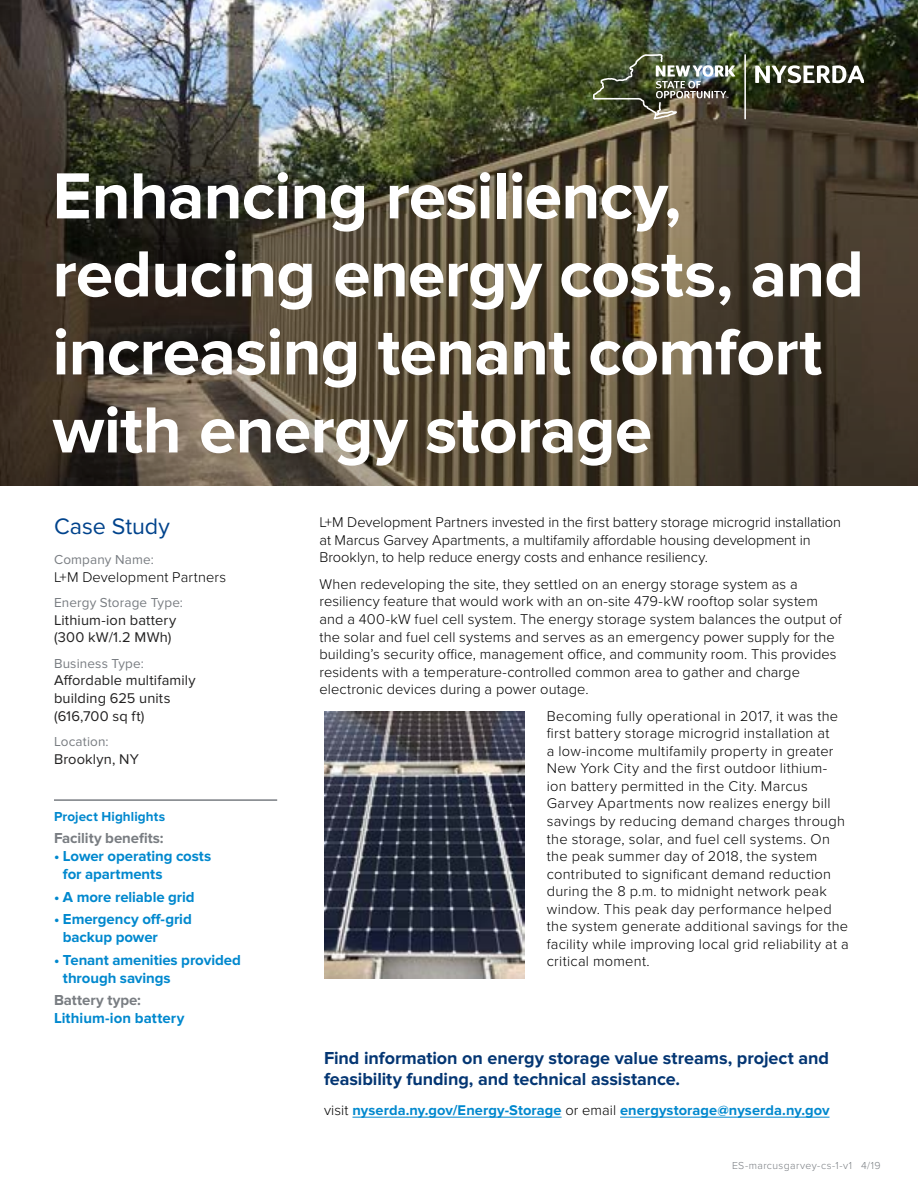
<style>
.page{position:relative;width:918px;height:1188px;background:#fff}
.page>*{position:absolute;margin:0;border:0;box-sizing:border-box;transform-origin:0 0}
.CS_Headline{font:700 67.5px/78px "Proxima Nova";letter-spacing:-.015em;color:#fff}
.t1{font:23.25px "Proxima Nova";color:#00438c}
.CS_Body_Text{font:700 18px/21.6px "Proxima Nova";letter-spacing:-.005em;color:#043673}
.CS_Body_Text-2{font:700 15px/18px "Proxima Nova";letter-spacing:-.005em;color:#0088ce}
.CS_Body_Text-3{font:700 15px "Proxima Nova";letter-spacing:-.005em;color:#797d82}
.CS_Body_Text-4{font:300 14.7px/17.5px "Proxima Nova";letter-spacing:.01em;color:#000}
.CS_sidebar_2{font:14.7px/17.5px "Proxima Nova";letter-spacing:.01em;color:#222121}
.CS_Body_Text-5{font:700 14.7px "Proxima Nova";letter-spacing:.005em;color:#0088ce}
.CS_sidebar_1{font:13.5px "Proxima Nova";letter-spacing:.01em;color:#797d82}
.CS_Sub_2{font:700 13.5px "Proxima Nova";letter-spacing:.005em;color:#0088ce}
.t2{font:300 10.5px "Proxima Nova";letter-spacing:.035em;color:#797d82}
.s1{color:#797d82}
.s2{font-weight:300;color:#000}
</style>
<div class="page">
<img style="left:324px;top:711px;width:200px;height:268px">
<img style="left:0;top:0;width:918px;height:486px">
<svg style="left:755px;top:65px;width:109px;height:18px"></svg>
<hr style="left:744px;top:54px;width:2px;height:65px;background:#fff">
<img style="left:593px;top:54px;width:142px;height:65px">
<hr style="left:352px;top:1117px;width:210px;height:1px;background:#0088ce">
<hr style="left:620px;top:1117px;width:210px;height:1px;background:#0088ce">
<hr style="left:54px;top:799px;width:223px;height:2px;background:#797d82">
<p class="CS_Headline" style="left:52px;top:158px;width:813px">Enhancing resiliency, reducing energy costs, and increasing tenant comfort with energy storage</p>
<p class="t1" style="left:54px;top:513px;width:117px">Case Study</p>
<p class="CS_sidebar_1" style="left:54px;top:552px;width:101px">Company Name:</p>
<p class="CS_Body_Text-4" style="left:54px;top:567px;width:174px">L+M Development Partners</p>
<p class="CS_sidebar_1" style="left:54px;top:595px;width:131px">Energy Storage Type:</p>
<p class="CS_sidebar_2" style="left:54px;top:611px;width:124px">Lithium-ion battery (300 kW/1.2 MWh)</p>
<p class="CS_sidebar_1" style="left:54px;top:656px;width:91px">Business Type:</p>
<p class="CS_sidebar_2" style="left:54px;top:672px;width:143px">Affordable multifamily building 625 units (616,700 sq ft)</p>
<p class="CS_sidebar_1" style="left:54px;top:734px;width:56px">Location:</p>
<p class="CS_sidebar_2" style="left:54px;top:750px;width:86px">Brooklyn, NY</p>
<p class="CS_Sub_2" style="left:54px;top:808px;width:113px">Project Highlights</p>
<p class="CS_Body_Text-3" style="left:54px;top:830px;width:111px">Facility benefits:</p>
<p class="CS_Body_Text-2" style="left:63px;top:848px;width:150px;text-indent:-9px">• Lower operating costs for apartments</p>
<p class="CS_Body_Text-2" style="left:54px;top:888px;width:142px">• A more reliable grid</p>
<p class="CS_Body_Text-2" style="left:63px;top:911px;width:130px;text-indent:-9px">• Emergency off-grid backup power</p>
<p class="CS_Body_Text-2" style="left:63px;top:951px;width:179px;text-indent:-9px">• Tenant amenities provided through savings</p>
<p class="CS_Body_Text-2" style="left:54px;top:992px;width:132px"><span class="s1">Battery type:<br></span>Lithium-ion battery</p>
<p class="CS_Body_Text-4" style="left:320px;top:513px;width:523px">L+M Development Partners invested in the first battery storage microgrid installation at Marcus Garvey Apartments, a multifamily affordable housing development in<br>Brooklyn, to help reduce energy costs and enhance resiliency.</p>
<p class="CS_Body_Text-4" style="left:320px;top:574px;width:524px">When redeveloping the site, they settled on an energy storage system as a resiliency feature that would work with an on-site 479-kW rooftop solar system and a 400-kW fuel cell system. The energy storage system balances the output of the solar and fuel cell systems and serves as an emergency power supply for the building’s security office, management office, and community room. This provides residents with a temperature-controlled common area to gather and charge electronic devices during a power outage.</p>
<p class="CS_Body_Text-4" style="left:547px;top:706px;width:303px">Becoming fully operational in 2017, it was the first battery storage microgrid installation at<br>a low-income multifamily property in greater New York City and the first outdoor lithium&shy;ion battery permitted in the City. Marcus Garvey Apartments now realizes energy bill savings by reducing demand charges through the storage, solar, and fuel cell systems. On the peak summer day of 2018, the system contributed to significant demand reduction during the 8 p.m. to midnight network peak window. This peak day performance helped the system generate additional savings for the facility while improving local grid reliability at a critical moment.</p>
<p class="CS_Body_Text" style="left:324px;top:1047px;width:507px">Find information on energy storage value streams, project and feasibility funding, and technical assistance.</p>
<p class="CS_Body_Text-5" style="left:324px;top:1102px;width:507px"><span class="s2">visit</span> nyserda.ny.gov/Energy-Storage <span class="s2">or email</span> energystorage@nyserda.ny.gov</p>
<p class="t2" style="left:732px;top:1158px;width:150px">ES-marcusgarvey-cs-1-v1 4/19</p>
</div>
